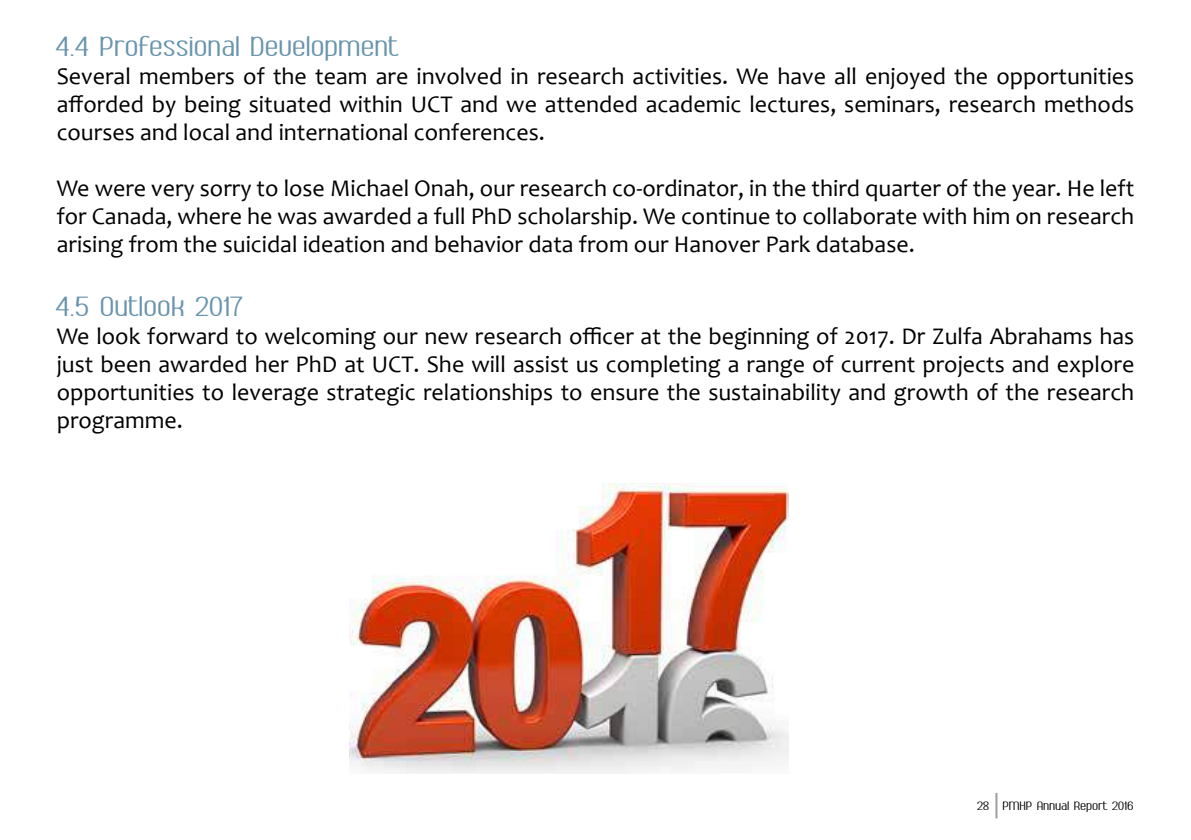
<style>
.page{position:relative;width:1191px;height:840px;background:#fff}
.page>*{position:absolute;margin:0;border:0;box-sizing:border-box;transform-origin:0 0}
.t1{font:32px "Ambrosia Demo";color:#6894ad}
.t2{font:24px/28px "Candara";color:#000;text-align:justify}
.t3{font:14px "Ambrosia Demo";color:#000}
</style>
<div class="page">
<hr style="left:995px;top:792px;width:2px;height:26px;background:#9e9d9f">
<img style="left:349px;top:483px;width:440px;height:289px">
<h1 class="t1" style="left:57px;top:35px;width:345px">4.4 Professional Development</h1>
<p class="t2" style="left:57px;top:62px;width:1079px">Several members of the team are involved in research activities. We have all enjoyed the opportunities afforded by being situated within UCT and we attended academic lectures, seminars, research methods courses and local and international conferences.</p>
<p class="t2" style="left:57px;top:174px;width:1079px">We were very sorry to lose Michael Onah, our research co-ordinator, in the third quarter of the year. He left for Canada, where he was awarded a full PhD scholarship. We continue to collaborate with him on research arising from the suicidal ideation and behavior data from our Hanover Park database.</p>
<h1 class="t1" style="left:57px;top:295px;width:189px">4.5 Outlook 2017</h1>
<p class="t2" style="left:57px;top:322px;width:1079px">We look forward to welcoming our new research officer at the beginning of 2017. Dr Zulfa Abrahams has just been awarded her PhD at UCT. She will assist us completing a range of current projects and explore opportunities to leverage strategic relationships to ensure the sustainability and growth of the research programme.</p>
<p class="t3" style="left:977px;top:800px;width:158px">28 PMHP Annual Report 2016</p>
</div>
